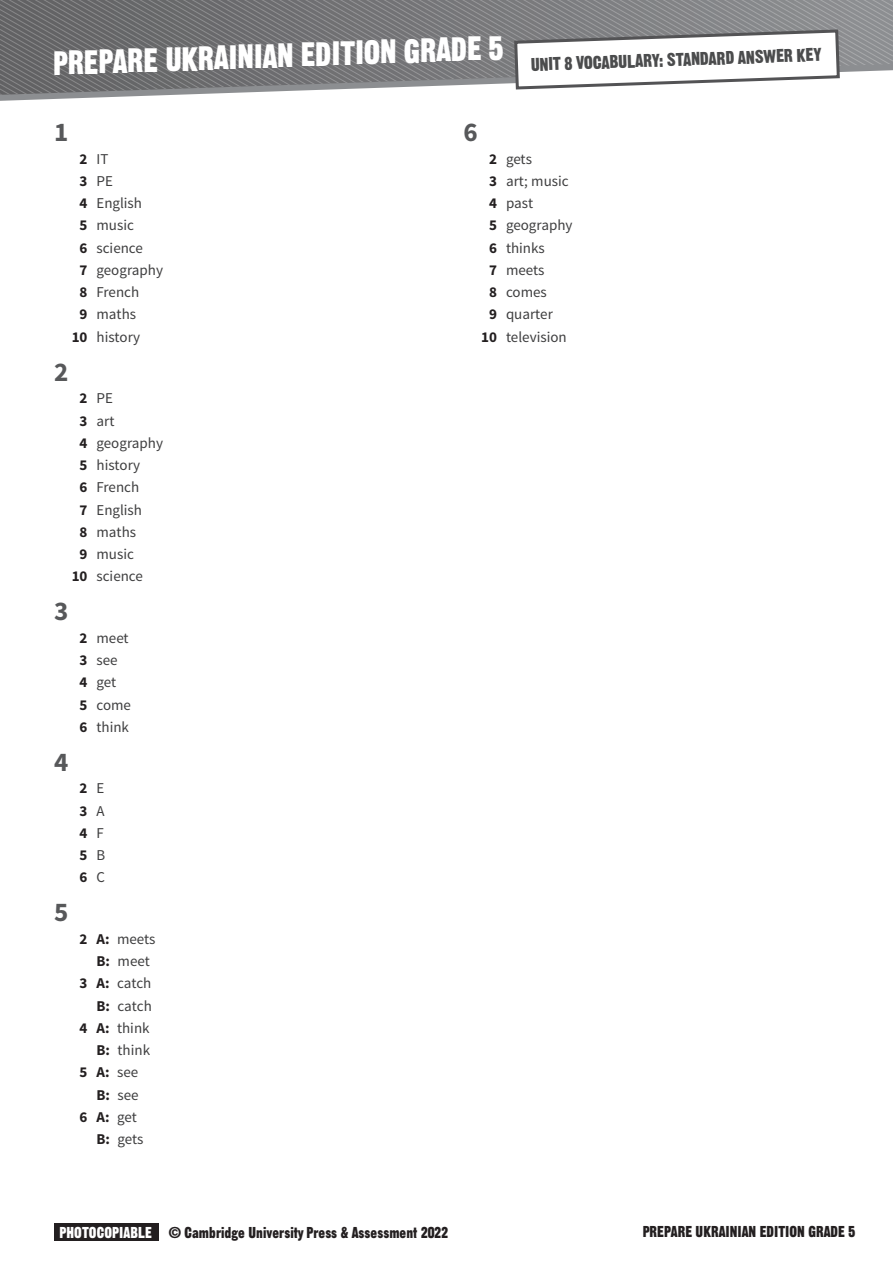
<style>
.page{position:relative;width:893px;height:1263px;background:#fff}
.page>*{position:absolute;margin:0;border:0;box-sizing:border-box;transform-origin:0 0}
.t1{font:33px "Gothic Thirteen Std";letter-spacing:-.005em;color:#fff}
.t2{font:700 27px "Source Sans Pro";color:#57585a}
.t3{font:18px "Gothic Thirteen Std";color:#4b4c4d}
.t4{font:15.3px "Gothic Thirteen Std";color:#231f20}
.t5{font:15px/22.2px "Source Sans Pro";color:#3e3e3f}
.t6{font:700 15px/22.2px "Source Sans Pro";color:#231f20;text-align:justify}
.s1{font-weight:700;color:#231f20}
.s2{font-weight:400;color:#3e3e3f}
.s3{color:#fff}
</style>
<div class="page">
<div style="left:54px;top:1223px;width:104px;height:18px;background:#231f20"></div>
<svg style="left:0;top:0;width:893px;height:101px;background:#8b8c8e"></svg>
<svg style="left:513px;top:28px;width:328px;height:63px"></svg>
<h1 class="t1" style="left:53px;top:35px;width:452px">PREPARE UKRAINIAN EDITION GRADE 5</h1>
<h2 class="t2" style="left:54px;top:115px;width:16px">1</h2>
<h2 class="t2" style="left:463px;top:115px;width:16px">6</h2>
<p class="t3" style="left:530px;top:53px;width:292px;rotate:-2deg">UNIT 8 VOCABULARY: STANDARD ANSWER KEY</p>
<p class="t5" style="left:80px;top:148px;width:30px"><span class="s1">2</span> IT</p>
<p class="t5" style="left:80px;top:170px;width:35px"><span class="s1">3</span> PE</p>
<p class="t5" style="left:80px;top:192px;width:64px"><span class="s1">4</span> English</p>
<p class="t5" style="left:80px;top:215px;width:56px"><span class="s1">5</span> music</p>
<p class="t5" style="left:80px;top:237px;width:65px"><span class="s1">6</span> science</p>
<p class="t5" style="left:80px;top:259px;width:85px"><span class="s1">7</span> geography</p>
<p class="t5" style="left:80px;top:281px;width:61px"><span class="s1">8</span> French</p>
<p class="t5" style="left:80px;top:304px;width:58px"><span class="s1">9</span> maths</p>
<p class="t5" style="left:72px;top:326px;width:70px"><span class="s1">10</span> history</p>
<h2 class="t2" style="left:54px;top:354px;width:16px">2</h2>
<p class="t5" style="left:80px;top:387px;width:35px"><span class="s1">2</span> PE</p>
<p class="t5" style="left:80px;top:410px;width:36px"><span class="s1">3</span> art</p>
<p class="t5" style="left:80px;top:432px;width:85px"><span class="s1">4</span> geography</p>
<p class="t5" style="left:80px;top:454px;width:62px"><span class="s1">5</span> history</p>
<p class="t5" style="left:80px;top:476px;width:61px"><span class="s1">6</span> French</p>
<p class="t5" style="left:80px;top:499px;width:64px"><span class="s1">7</span> English</p>
<p class="t5" style="left:80px;top:521px;width:58px"><span class="s1">8</span> maths</p>
<p class="t5" style="left:80px;top:543px;width:56px"><span class="s1">9</span> music</p>
<p class="t5" style="left:72px;top:565px;width:73px"><span class="s1">10</span> science</p>
<h2 class="t2" style="left:54px;top:594px;width:16px">3</h2>
<h2 class="t2" style="left:54px;top:744px;width:16px">4</h2>
<h2 class="t2" style="left:54px;top:895px;width:16px">5</h2>
<p class="t5" style="left:80px;top:627px;width:53px"><span class="s1">2</span> meet<br><span class="s1">3</span> see<br><span class="s1">4</span> get<br><span class="s1">5</span> come<br><span class="s1">6</span> think</p>
<p class="t6" style="left:80px;top:778px;width:27px">2 <span class="s2">E </span>3 <span class="s2">A </span>4 <span class="s2">F </span>5 <span class="s2">B </span>6 <span class="s2">C</span></p>
<p class="t5" style="left:80px;top:928px;width:78px"><span class="s1">2 A:</span> meets</p>
<p class="t5" style="left:97px;top:950px;width:55px"><span class="s1">B:</span> meet</p>
<p class="t5" style="left:80px;top:972px;width:73px"><span class="s1">3 A:</span> catch</p>
<p class="t5" style="left:97px;top:995px;width:57px"><span class="s1">B:</span> catch</p>
<p class="t5" style="left:80px;top:1017px;width:72px"><span class="s1">4 A:</span> think</p>
<p class="t5" style="left:97px;top:1039px;width:55px"><span class="s1">B:</span> think</p>
<p class="t6" style="left:80px;top:1062px;width:60px">5 A: <span class="s2">see</span></p>
<p class="t5" style="left:97px;top:1084px;width:44px"><span class="s1">B:</span> see</p>
<p class="t6" style="left:80px;top:1106px;width:59px">6 A: <span class="s2">get</span></p>
<p class="t5" style="left:97px;top:1128px;width:48px"><span class="s1">B:</span> gets</p>
<p class="t5" style="left:489px;top:148px;width:44px"><span class="s1">2</span> gets</p>
<p class="t5" style="left:489px;top:170px;width:81px"><span class="s1">3</span> art; music</p>
<p class="t5" style="left:489px;top:192px;width:46px"><span class="s1">4</span> past</p>
<p class="t5" style="left:489px;top:215px;width:85px"><span class="s1">5</span> geography</p>
<p class="t5" style="left:489px;top:237px;width:57px"><span class="s1">6</span> thinks</p>
<p class="t5" style="left:489px;top:259px;width:57px"><span class="s1">7</span> meets</p>
<p class="t5" style="left:489px;top:281px;width:59px"><span class="s1">8</span> comes</p>
<p class="t5" style="left:489px;top:304px;width:65px"><span class="s1">9</span> quarter</p>
<p class="t5" style="left:481px;top:326px;width:87px"><span class="s1">10</span> television</p>
<p class="t4" style="left:60px;top:1222px;width:390px"><span class="s3">PHOTOCOPIABLE</span> © Cambridge University Press &amp; Assessment 2022</p>
<p class="t4" style="left:643px;top:1222px;width:214px">PREPARE UKRAINIAN EDITION GRADE 5</p>
</div>
